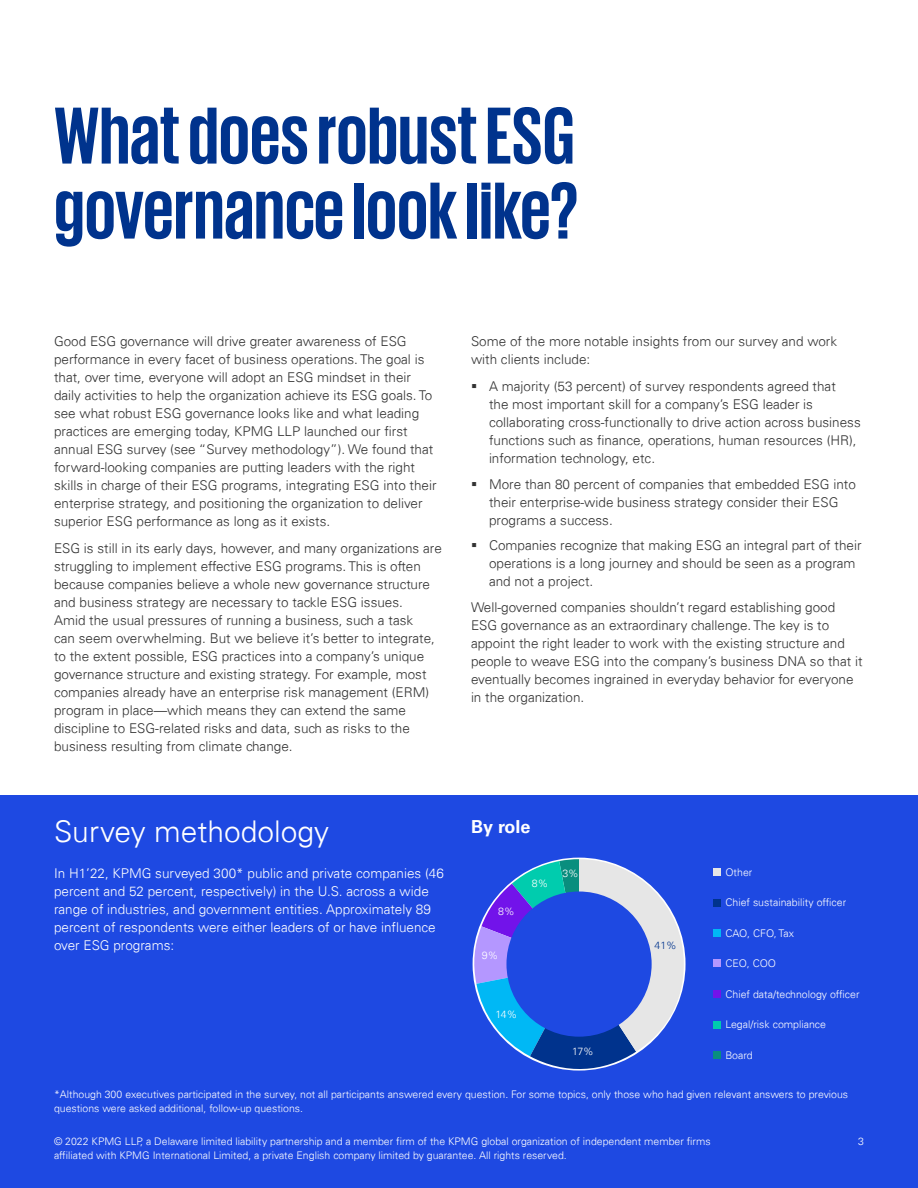
<style>
.page{position:relative;width:918px;height:1188px;background:#fff}
.page>*{position:absolute;margin:0;border:0;box-sizing:border-box;transform-origin:0 0}
.Header_Text_55pt_Blu{font:700 82.5px/75px "KPMG";color:#00338d}
.Case_study___Side_ba{font:300 30px "Univers 45";color:#fff}
.Graph_Title_11pt_Whi{font:700 18px "Univers 65";color:#fff}
.Bodycopy_9pt{font:300 13.5px/18px "Univers 45";color:#333}
.Bodycopy_9pt_White{font:300 13.5px/18px "Univers 45";color:#fff}
.Source_7pt_White{font:300 10.5px/13.5px "Univers 45";color:#fff}
.t1{font:300 10.5px "Univers 45";color:#00338d}
</style>
<div class="page">
<div style="left:0;top:795px;width:918px;height:393px;background:#1e49e2"></div>
<svg style="left:472px;top:859px;width:212px;height:211px"></svg>
<div style="left:506px;top:892px;width:146px;height:145px;background:#1e49e2;border-radius:50%"></div>
<div style="left:714px;top:868px;width:7px;height:8px;background:#e6e6e6"></div>
<div style="left:714px;top:929px;width:7px;height:8px;background:#00b8f5"></div>
<div style="left:714px;top:899px;width:7px;height:7px;background:#00338d"></div>
<div style="left:714px;top:990px;width:7px;height:8px;background:#7213ea"></div>
<div style="left:714px;top:1021px;width:7px;height:8px;background:#00ccae"></div>
<div style="left:714px;top:1051px;width:7px;height:8px;background:#098e7e"></div>
<div style="left:714px;top:960px;width:7px;height:7px;background:#b497ff"></div>
<p class="Header_Text_55pt_Blu" style="left:54px;top:96px;width:526px">What does robust ESG governance look like?</p>
<p class="Bodycopy_9pt" style="left:54px;top:333px;width:384px">Good ESG governance will drive greater awareness of ESG performance in every facet of business operations. The goal is that, over time, everyone will adopt an ESG mindset in their daily activities to help the organization achieve its ESG goals. To see what robust ESG governance looks like and what leading practices are emerging today, KPMG LLP launched our first annual ESG survey (see “Survey methodology”). We found that forward-looking companies are putting leaders with the right skills in charge of their ESG programs, integrating ESG into their enterprise strategy, and positioning the organization to deliver superior ESG performance as long as it exists.</p>
<p class="Bodycopy_9pt" style="left:54px;top:539px;width:389px">ESG is still in its early days, however, and many organizations are struggling to implement effective ESG programs. This is often because companies believe a whole new governance structure and business strategy are necessary to tackle ESG issues.<br>Amid the usual pressures of running a business, such a task<br>can seem overwhelming. But we believe it’s better to integrate, to the extent possible, ESG practices into a company’s unique governance structure and existing strategy. For example, most companies already have an enterprise risk management (ERM) program in place—which means they can extend the same discipline to ESG-related risks and data, such as risks to the business resulting from climate change.</p>
<p class="Case_study___Side_ba" style="left:54px;top:813px;width:277px">Survey methodology</p>
<p class="Bodycopy_9pt_White" style="left:54px;top:864px;width:391px">In H1’22, KPMG surveyed 300* public and private companies (46 percent and 52 percent, respectively) in the U.S. across a wide range of industries, and government entities. Approximately 89 percent of respondents were either leaders of or have influence over ESG programs:</p>
<p class="Bodycopy_9pt" style="left:471px;top:333px;width:368px">Some of the more notable insights from our survey and work with clients include:</p>
<p class="Bodycopy_9pt" style="left:489px;top:377px;width:373px">A majority (53 percent) of survey respondents agreed that<br>the most important skill for a company’s ESG leader is collaborating cross-functionally to drive action across business functions such as finance, operations, human resources (HR), information technology, etc.</p>
<p class="Bodycopy_9pt" style="left:489px;top:475px;width:368px">More than 80 percent of companies that embedded ESG into their enterprise-wide business strategy consider their ESG programs a success.</p>
<p class="Bodycopy_9pt" style="left:489px;top:536px;width:374px">Companies recognize that making ESG an integral part of their operations is a long journey and should be seen as a program and not a project.</p>
<p class="Bodycopy_9pt" style="left:471px;top:598px;width:393px">Well-governed companies shouldn’t regard establishing good ESG governance as an extraordinary challenge. The key is to appoint the right leader to work with the existing structure and people to weave ESG into the company’s business DNA so that it eventually becomes ingrained in everyday behavior for everyone in the organization.</p>
<p class="Graph_Title_11pt_Whi" style="left:471px;top:816px;width:61px">By role</p>
<p class="Source_7pt_White" style="left:498px;top:905px;width:18px">8%</p>
<p class="Source_7pt_White" style="left:482px;top:948px;width:18px">9%</p>
<p class="Source_7pt_White" style="left:532px;top:877px;width:18px">8%</p>
<p class="Source_7pt_White" style="left:496px;top:1007px;width:23px">14%</p>
<p class="Source_7pt_White" style="left:562px;top:867px;width:18px">3%</p>
<p class="Source_7pt_White" style="left:725px;top:865px;width:28px">Other</p>
<p class="Source_7pt_White" style="left:725px;top:896px;width:122px">Chief sustainability officer</p>
<p class="Source_7pt_White" style="left:572px;top:1045px;width:23px">17%</p>
<p class="t1" style="left:655px;top:939px;width:24px">41%</p>
<p class="Source_7pt_White" style="left:725px;top:926px;width:70px">CAO, CFO, Tax</p>
<p class="Source_7pt_White" style="left:725px;top:957px;width:52px">CEO, COO</p>
<p class="Source_7pt_White" style="left:725px;top:987px;width:136px">Chief data/technology officer</p>
<p class="Source_7pt_White" style="left:725px;top:1018px;width:102px">Legal/risk compliance</p>
<p class="Source_7pt_White" style="left:725px;top:1048px;width:29px">Board</p>
<p class="Source_7pt_White" style="left:54px;top:1088px;width:796px">*Although 300 executives participated in the survey, not all participants answered every question. For some topics, only those who had given relevant answers to previous questions were asked additional, follow-up questions.</p>
<p class="Source_7pt_White" style="left:54px;top:1135px;width:658px">© 2022 KPMG LLP, a Delaware limited liability partnership and a member firm of the KPMG global organization of independent member firms</p>
<p class="Source_7pt_White" style="left:858px;top:1135px;width:7px">3</p>
<p class="Source_7pt_White" style="left:54px;top:1148px;width:514px">affiliated with KPMG International Limited, a private English company limited by guarantee. All rights reserved.</p>
</div>
